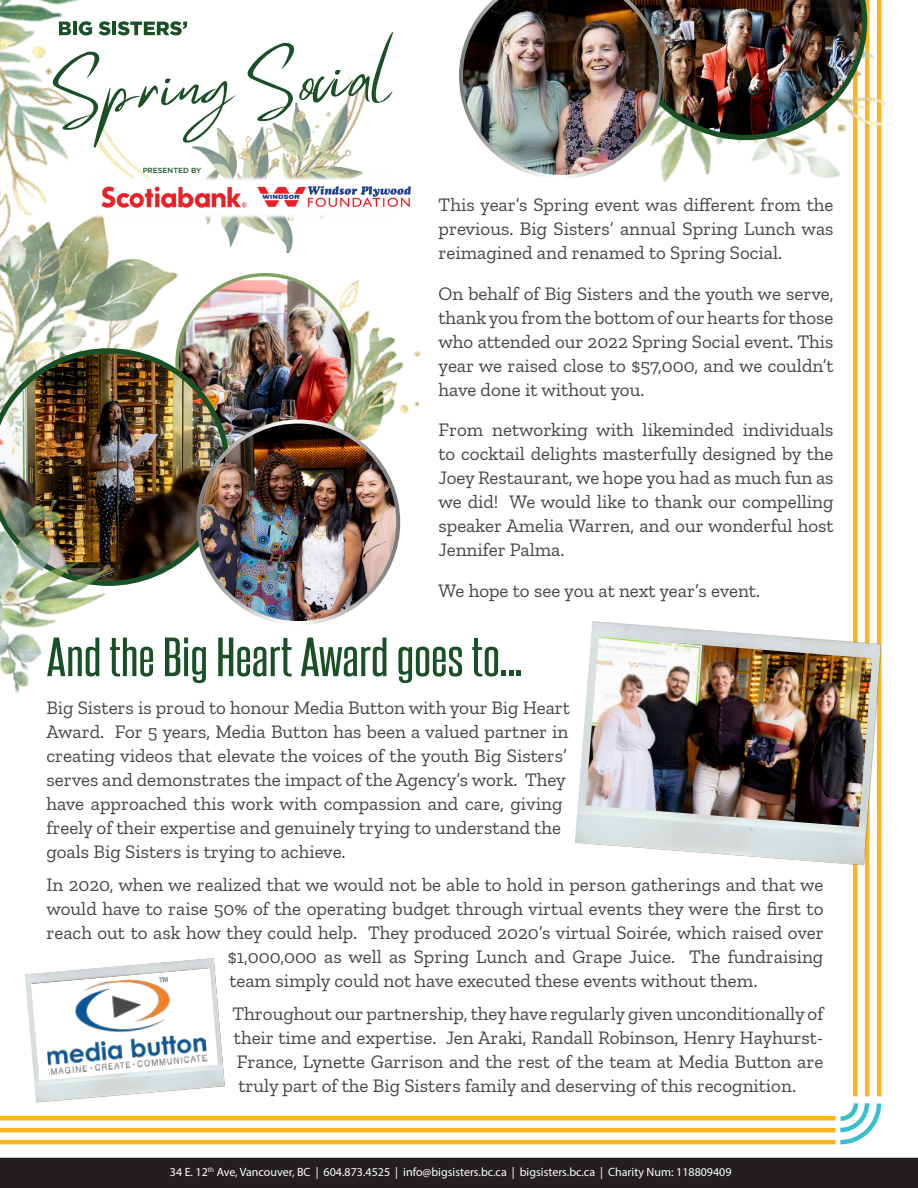
<style>
.page{position:relative;width:918px;height:1188px;background:#fff}
.page>*{position:absolute;margin:0;border:0;box-sizing:border-box;transform-origin:0 0}
.t1{font:46.95px "Steelfish Rg";color:#1a5026;scale:1.25 1}
.t2{font:19.05px/24px "Zilla Slab";color:#454647;text-align:justify}
.t3{font:12px "Myriad Pro";color:#fff}
.t4{font:500 7.35px "Gotham";color:#195127}
</style>
<div class="page">
<hr style="left:853px;top:0;width:4px;height:1096px;background:#fcb423">
<hr style="left:865px;top:0;width:4px;height:1096px;background:#fcb423">
<hr style="left:877px;top:0;width:4px;height:1096px;background:#fcb423">
<svg style="left:840px;top:1103px;width:42px;height:42px"></svg>
<hr style="left:0;top:1116px;width:836px;height:4px;background:#fcb423">
<hr style="left:0;top:1128px;width:836px;height:4px;background:#fcb423">
<hr style="left:0;top:1140px;width:836px;height:4px;background:#fcb423">
<img style="left:0;top:0;width:188px;height:97px">
<img style="left:0;top:97px;width:44px;height:251px">
<img style="left:662px;top:0;width:224px;height:266px">
<div style="left:0;top:1158px;width:918px;height:30px;background:#231f20"></div>
<img style="left:575px;top:621px;width:307px;height:246px">
<img style="left:44px;top:252px;width:377px;height:372px">
<img style="left:586px;top:637px;width:286px;height:190px">
<img style="left:177px;top:280px;width:176px;height:143px">
<img style="left:0;top:348px;width:230px;height:238px">
<img style="left:198px;top:423px;width:200px;height:198px">
<div style="left:196px;top:420px;width:204px;height:205px;border:4px solid #fff;border-radius:50%"></div>
<img style="left:37px;top:76px;width:326px;height:176px">
<img style="left:80px;top:175px;width:283px;height:44px">
<svg style="left:52px;top:52px;width:185px;height:96px"></svg>
<svg style="left:247px;top:32px;width:146px;height:90px"></svg>
<svg style="left:59px;top:22px;width:12px;height:13px"></svg>
<hr style="left:73px;top:22px;width:4px;height:13px;background:#1a5026">
<svg style="left:79px;top:21px;width:13px;height:14px"></svg>
<svg style="left:99px;top:21px;width:11px;height:14px"></svg>
<hr style="left:112px;top:22px;width:4px;height:13px;background:#1a5026">
<svg style="left:118px;top:21px;width:69px;height:14px"></svg>
<img style="left:97px;top:176px;width:154px;height:51px">
<img style="left:256px;top:181px;width:155px;height:32px">
<img style="left:0;top:410px;width:175px;height:284px">
<img style="left:25px;top:958px;width:200px;height:145px">
<svg style="left:31px;top:968px;width:187px;height:112px"></svg>
<img style="left:41px;top:974px;width:166px;height:101px">
<img style="left:459px;top:0;width:408px;height:179px">
<p class="t4" style="left:143px;top:166px;width:60px">PRESENTED BY</p>
<p class="t2" style="left:439px;top:193px;width:397px">This year’s Spring event was different from the previous. Big Sisters’ annual Spring Lunch was reimagined and renamed to Spring Social.</p>
<p class="t2" style="left:439px;top:282px;width:397px">On behalf of Big Sisters and the youth we serve, thank you from the bottom of our hearts for those who attended our 2022 Spring Social event. This year we raised close to $57,000, and we couldn’t have done it without you.</p>
<p class="t2" style="left:439px;top:418px;width:397px">From networking with likeminded individuals to cocktail delights masterfully designed by the Joey Restaurant, we hope you had as much fun as we did! We would like to thank our compelling speaker Amelia Warren, and our wonderful host Jennifer Palma.</p>
<p class="t2" style="left:439px;top:579px;width:323px">We hope to see you at next year’s event.</p>
<p class="t1" style="left:47px;top:624px;width:383px">And the Big Heart Award goes to...</p>
<p class="t2" style="left:46px;top:696px;width:525px;text-align:left">Big Sisters is proud to honour Media Button with your Big Heart Award. For 5 years, Media Button has been a valued partner in creating videos that elevate the voices of the youth Big Sisters’ serves and demonstrates the impact of the Agency’s work. They have approached this work with compassion and care, giving freely of their expertise and genuinely trying to understand the goals Big Sisters is trying to achieve.</p>
<p class="t2" style="left:46px;top:873px;width:779px">In 2020, when we realized that we would not be able to hold in person gatherings and that we</p>
<p class="t2" style="left:46px;top:897px;width:779px">would have to raise 50% of the operating budget through virtual events they were the first to</p>
<p class="t2" style="left:46px;top:921px;width:779px">reach out to ask how they could help. They produced 2020’s virtual Soirée, which raised over</p>
<p class="t2" style="left:228px;top:945px;width:597px">$1,000,000 as well as Spring Lunch and Grape Juice. The fundraising</p>
<p class="t2" style="left:229px;top:969px;width:529px">team simply could not have executed these events without them.</p>
<p class="t2" style="left:232px;top:1002px;width:593px">Throughout our partnership, they have regularly given unconditionally of their time and expertise. Jen Araki, Randall Robinson, Henry Hayhurst-France, Lynette Garrison and the rest of the team at Media Button are truly part of the Big Sisters family and deserving of this recognition.</p>
<p class="t3" style="left:170px;top:1164px;width:563px">34 E. 12<sup>th</sup> Ave, Vancouver, BC | 604.873.4525 | info@bigsisters.bc.ca | bigsisters.bc.ca | Charity Num: 118809409</p>
</div>
